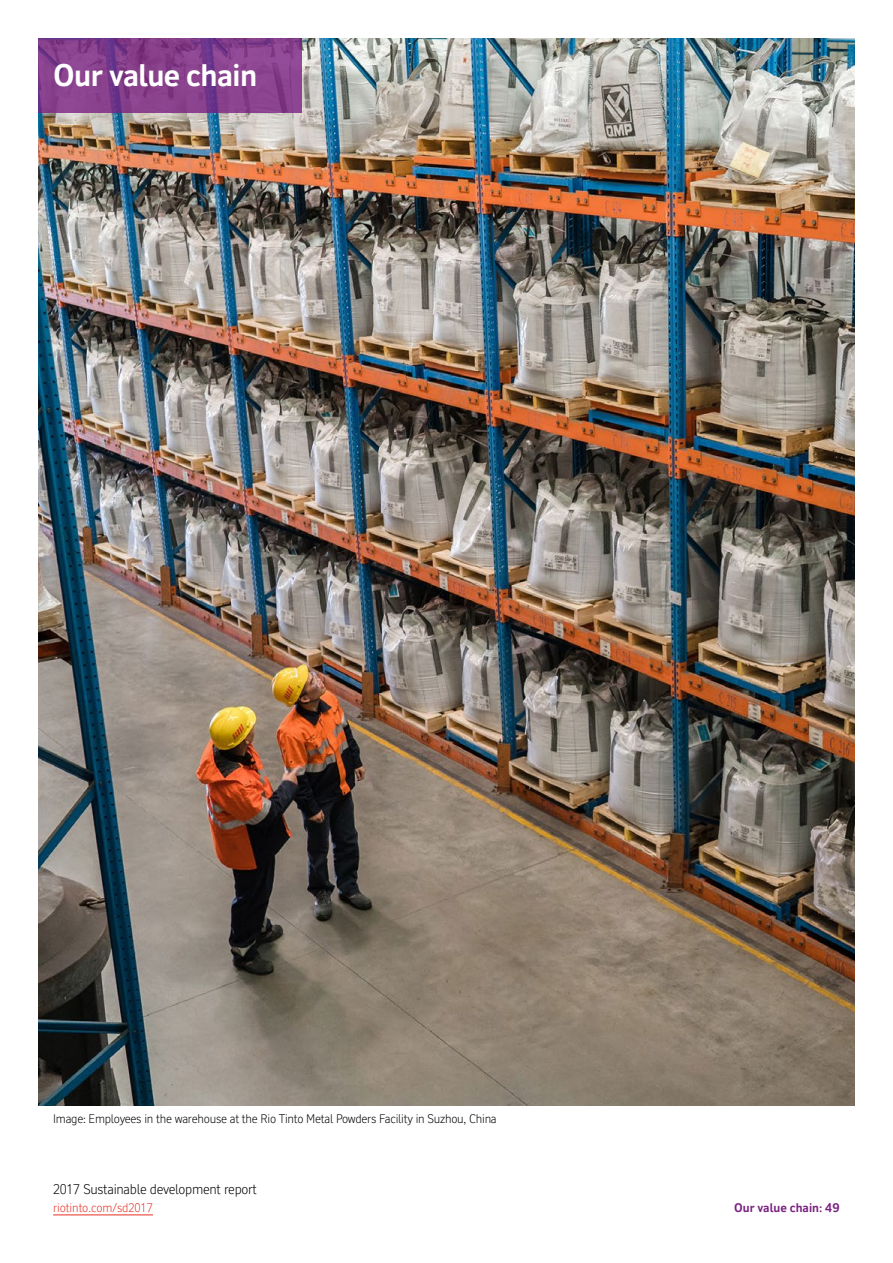
<style>
.page{position:relative;width:893px;height:1263px;background:#fff}
.page>*{position:absolute;margin:0;border:0;box-sizing:border-box;transform-origin:0 0}
.t1{font:700 30px "RT Vickerman";letter-spacing:-.02em;color:#fff}
.t2{font:300 13.5px "RT Vickerman";letter-spacing:-.02em;color:#000}
.t3{font:300 12px "RT Vickerman";letter-spacing:-.02em;color:#000}
.t4{font:300 12px "RT Vickerman";letter-spacing:-.01em;color:#e63023}
.t5{font:700 12px "RT Vickerman";color:#7a2182}
</style>
<div class="page">
<hr style="left:53px;top:1214px;width:100px;height:1px;background:#e63023">
<img style="left:38px;top:38px;width:817px;height:1068px">
<svg style="left:38px;top:38px;width:264px;height:75px;background:#843f8c"></svg>
<h1 class="t1" style="left:53px;top:56px;width:206px">Our value chain</h1>
<p class="t3" style="left:53px;top:1111px;width:445px">Image: Employees in the warehouse at the Rio Tinto Metal Powders Facility in Suzhou, China</p>
<p class="t2" style="left:53px;top:1181px;width:205px">2017 Sustainable development report</p>
<p class="t4" style="left:53px;top:1200px;width:101px">riotinto.com/sd2017</p>
<p class="t5" style="left:734px;top:1200px;width:107px">Our value chain: 49</p>
</div>
